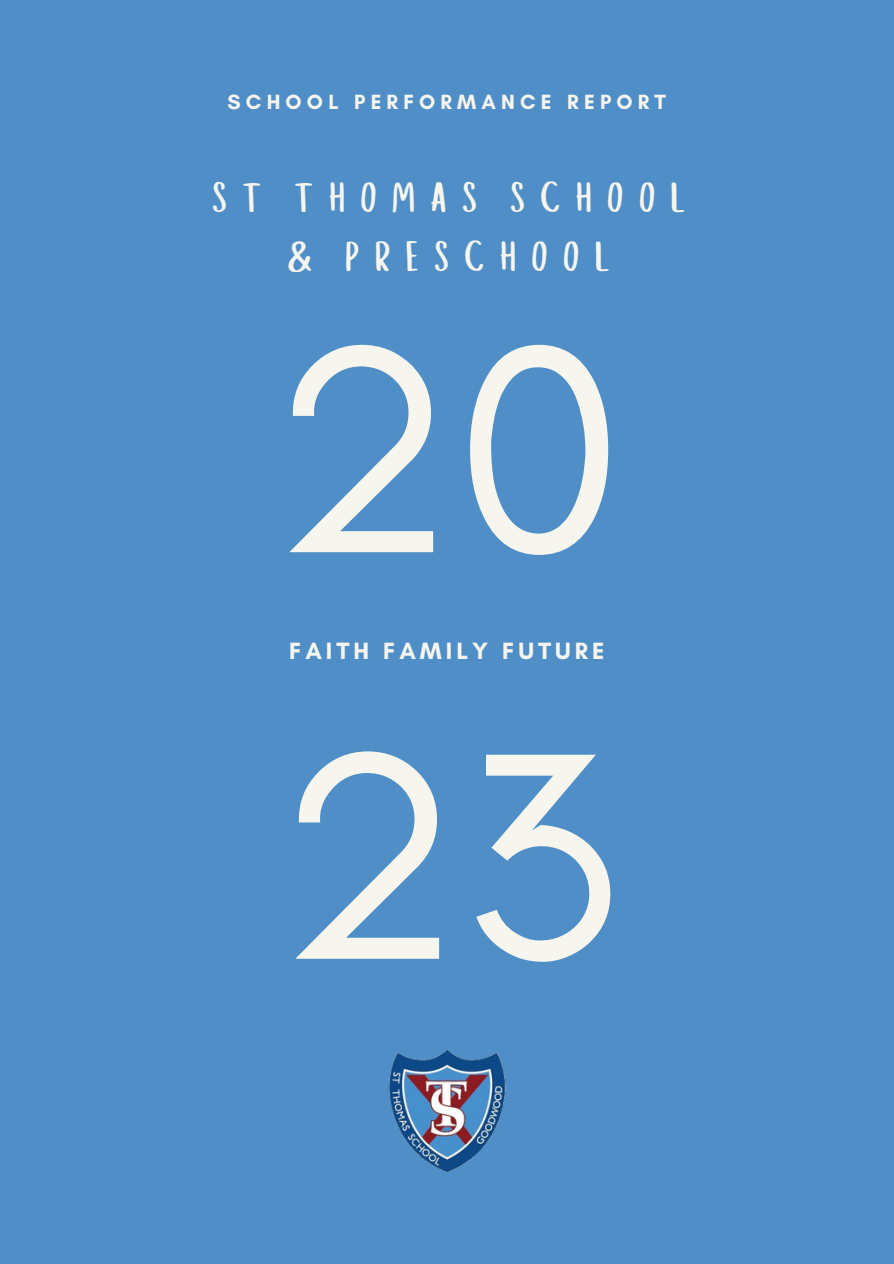
<style>
.page{position:relative;width:894px;height:1264px;background:#fff}
.page>*{position:absolute;margin:0;border:0;box-sizing:border-box;transform-origin:0 0}
.t1{font:300px "Glacial Indifference";color:#f6f5ee}
.t2{font:42px/58.5px "Cup Cakes";letter-spacing:.165em;color:#f6f5ee;text-align:center}
.t3{font:700 24px "Glacial Indifference";letter-spacing:.165em;color:#f6f5ee}
.t4{font:700 21px "Glacial Indifference";letter-spacing:.245em;color:#f6f5ee}
</style>
<div class="page">
<div style="left:0;top:0;width:893px;height:1263px;background:#4f8ec6"></div>
<img style="left:389px;top:1049px;width:117px;height:124px">
<p class="t4" style="left:227px;top:89px;width:440px">SCHOOL PERFORMANCE REPORT</p>
<p class="t2" style="left:213px;top:170px;width:483px">ST THOMAS SCHOOL &amp; PRESCHOOL</p>
<p class="t1" style="left:270px;top:267px;width:354px">20</p>
<h2 class="t3" style="left:289px;top:636px;width:316px">FAITH FAMILY FUTURE</h2>
<h1 class="t1" style="left:276px;top:673px;width:342px">23</h1>
</div>
